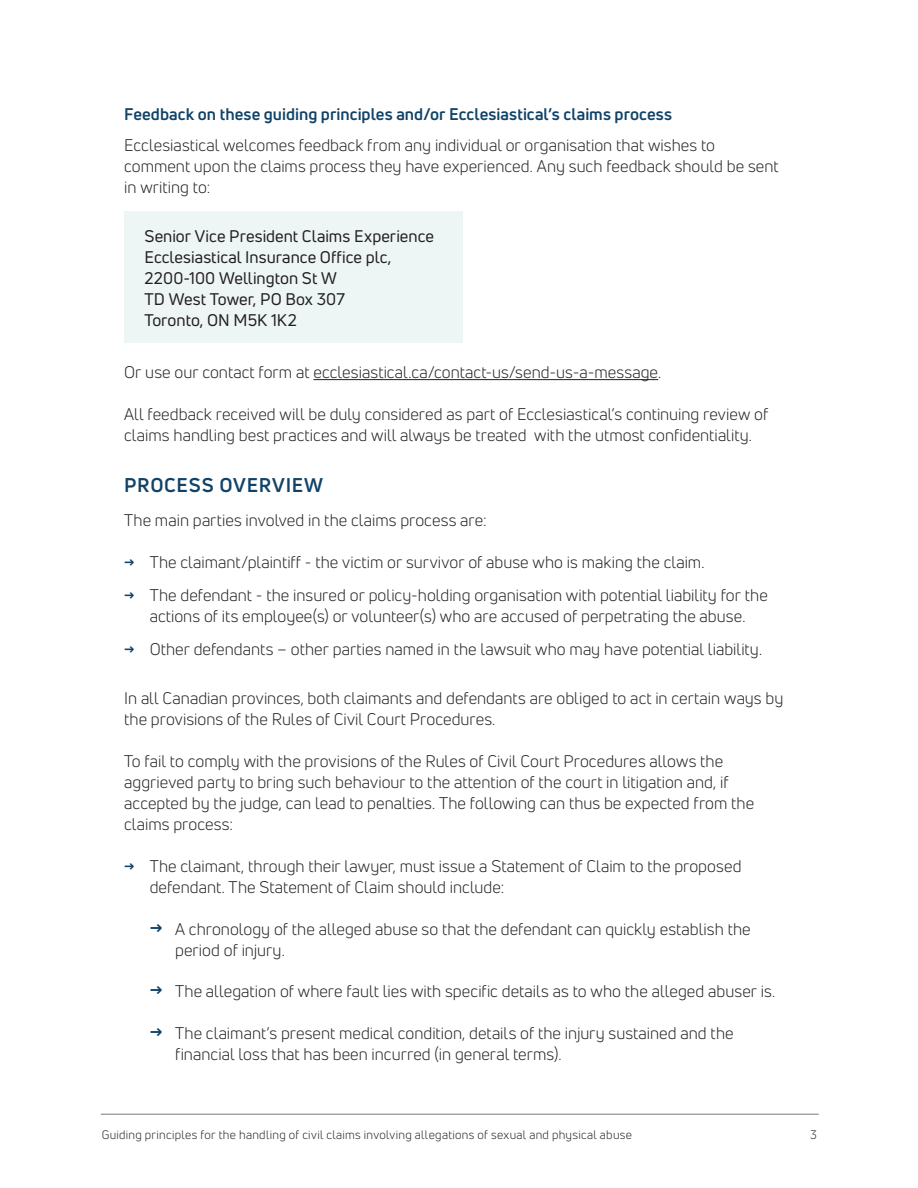
<style>
.page{position:relative;width:918px;height:1188px;background:#fff}
.page>*{position:absolute;margin:0;border:0;box-sizing:border-box;transform-origin:0 0}
.Paragraph_Regular{font:700 19.5px "Uni Neue";letter-spacing:.04em;color:#114368}
.Paragraph_Regular-2{font:16.5px/21px "Uni Neue";color:#231f20}
.Paragraph_Regular-3{font:16.5px "Uni Neue";letter-spacing:.005em;color:#231f20}
.Paragraph_Regular-4{font:700 16.5px "Uni Neue";letter-spacing:.005em;color:#114368}
.t1{font:12px "Uni Neue";letter-spacing:.025em;color:#231f20}
.s1{font-weight:700;font-size:15.75px;color:#114368}
.s2{font-weight:700;font-size:19.5px;color:#114368}
</style>
<div class="page">
<hr style="left:101px;top:1114px;width:718px;height:1px;background:#78787a">
<div style="left:124px;top:212px;width:339px;height:131px;background:#edf5f5"></div>
<hr style="left:313px;top:379px;width:345px;height:1px;background:#231f20">
<p class="Paragraph_Regular-4" style="left:124px;top:104px;width:549px">Feedback on these guiding principles and/or Ecclesiastical’s claims process</p>
<p class="Paragraph_Regular-2" style="left:124px;top:135px;width:656px">Ecclesiastical welcomes feedback from any individual or organisation that wishes to comment upon the claims process they have experienced. Any such feedback should be sent in writing to:</p>
<p class="Paragraph_Regular-3" style="left:144px;top:226px;width:291px">Senior Vice President Claims Experience</p>
<p class="Paragraph_Regular-3" style="left:144px;top:247px;width:248px">Ecclesiastical Insurance Office plc,</p>
<p class="Paragraph_Regular-3" style="left:144px;top:268px;width:194px">2200-100 Wellington St W</p>
<p class="Paragraph_Regular-3" style="left:144px;top:289px;width:202px">TD West Tower, PO Box 307</p>
<p class="Paragraph_Regular-3" style="left:144px;top:310px;width:154px">Toronto, ON M5K 1K2</p>
<p class="Paragraph_Regular-2" style="left:124px;top:361px;width:539px">Or use our contact form at ecclesiastical.ca/contact-us/send-us-a-message.</p>
<p class="Paragraph_Regular-2" style="left:124px;top:403px;width:645px">All feedback received will be duly considered as part of Ecclesiastical’s continuing review of claims handling best practices and will always be treated with the utmost confidentiality.</p>
<p class="Paragraph_Regular" style="left:124px;top:473px;width:200px">PROCESS OVERVIEW</p>
<p class="Paragraph_Regular-2" style="left:124px;top:510px;width:364px">The main parties involved in the claims process are:</p>
<p class="Paragraph_Regular-2" style="left:124px;top:552px;width:582px"><span class="s1">→</span> The claimant/plaintiff - the victim or survivor of abuse who is making the claim.</p>
<p class="Paragraph_Regular-2" style="left:124px;top:585px;width:645px;text-align:center"><span class="s1">→</span> The defendant - the insured or policy-holding organisation with potential liability for the actions of its employee(s) or volunteer(s) who are accused of perpetrating the abuse.</p>
<p class="Paragraph_Regular-2" style="left:124px;top:639px;width:639px"><span class="s1">→</span> Other defendants – other parties named in the lawsuit who may have potential liability.</p>
<p class="Paragraph_Regular-2" style="left:124px;top:688px;width:661px">In all Canadian provinces, both claimants and defendants are obliged to act in certain ways by the provisions of the Rules of Civil Court Procedures.</p>
<p class="Paragraph_Regular-2" style="left:124px;top:751px;width:632px">To fail to comply with the provisions of the Rules of Civil Court Procedures allows the aggrieved party to bring such behaviour to the attention of the court in litigation and, if accepted by the judge, can lead to penalties. The following can thus be expected from the claims process:</p>
<p class="Paragraph_Regular-2" style="left:150px;top:856px;width:593px;text-indent:-26px"><span class="s1">→</span> The claimant, through their lawyer, must issue a Statement of Claim to the proposed defendant. The Statement of Claim should include:</p>
<p class="Paragraph_Regular-2" style="left:175px;top:919px;width:577px;text-indent:-26px"><span class="s2">→</span> A chronology of the alleged abuse so that the defendant can quickly establish the period of injury.</p>
<p class="Paragraph_Regular-2" style="left:150px;top:981px;width:627px"><span class="s2">→</span> The allegation of where fault lies with specific details as to who the alleged abuser is.</p>
<p class="Paragraph_Regular-2" style="left:175px;top:1022px;width:560px;text-indent:-26px"><span class="s2">→</span> The claimant’s present medical condition, details of the injury sustained and the financial loss that has been incurred (in general terms).</p>
<p class="t1" style="left:102px;top:1127px;width:532px">Guiding principles for the handling of civil claims involving allegations of sexual and physical abuse</p>
<p class="t1" style="left:810px;top:1127px;width:8px">3</p>
</div>
